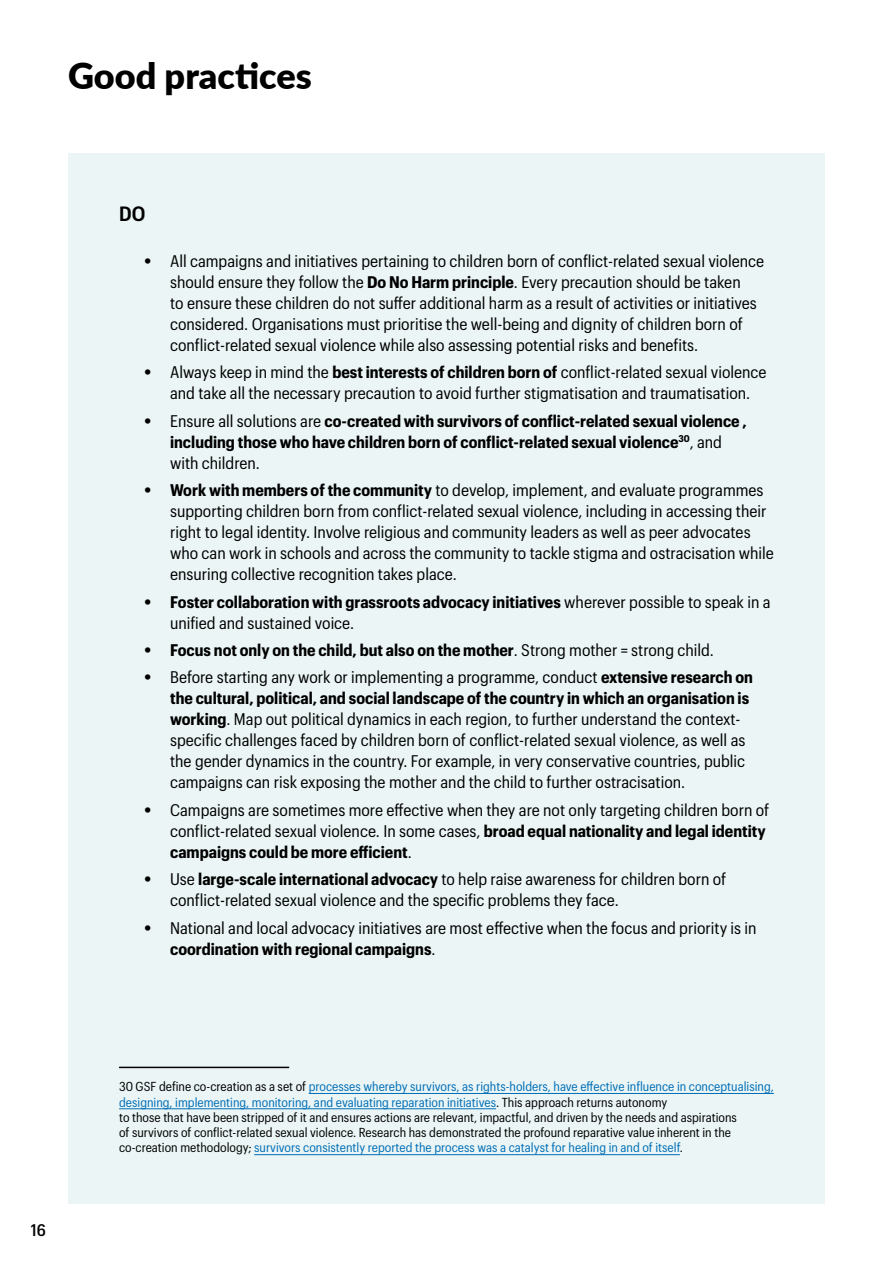
<style>
.page{position:relative;width:893px;height:1263px;background:#fff}
.page>*{position:absolute;margin:0;border:0;box-sizing:border-box;transform-origin:0 0}
.t1{font:900 36px "Lato";color:#000}
.t2{font:600 20.25px "Graphik Compact";color:#000}
.t3{font:16.5px/21px "Graphik Compact";color:#000}
.t4{font:700 16.5px/21px "Graphik Compact";color:#000}
.t5{font:500 16.5px "Graphik Compact";color:#000}
.t6{font:12.75px/15.3px "Graphik Compact";color:#000}
.s1{font-weight:900;font-size:19.5px}
.s2{font-weight:700}
.s3{font-weight:400}
.s4{color:#006eb7}
</style>
<div class="page">
<div style="left:68px;top:153px;width:757px;height:1050px;background:#ebf5f5"></div>
<hr style="left:119px;top:1067px;width:170px;height:1px;background:#000">
<hr style="left:309px;top:1093px;width:465px;height:1px;background:#006eb7">
<hr style="left:119px;top:1108px;width:377px;height:1px;background:#006eb7">
<hr style="left:254px;top:1154px;width:426px;height:1px;background:#006eb7">
<h1 class="t1" style="left:68px;top:48px;width:245px">Good practices</h1>
<p class="t2" style="left:119px;top:198px;width:28px">DO</p>
<p class="t3" style="left:170px;top:249px;width:596px;text-indent:-26px"><span class="s1">•</span> All campaigns and initiatives pertaining to children born of conflict-related sexual violence should ensure they follow the <span class="s2">Do No Harm principle</span>. Every precaution should be taken<br>to ensure these children do not suffer additional harm as a result of activities or initiatives considered. Organisations must prioritise the well-being and dignity of children born of conflict-related sexual violence while also assessing potential risks and benefits.</p>
<p class="t3" style="left:145px;top:361px;width:624px;text-align:center"><span class="s1">•</span> Always keep in mind the <span class="s2">best interests of children born of</span> conflict-related sexual violence and take all the necessary precaution to avoid further stigmatisation and traumatisation.</p>
<p class="t4" style="left:170px;top:409px;width:578px;text-indent:-26px"><span class="s1">•</span> <span class="s3">Ensure all solutions are</span> co-created with survivors of conflict-related sexual violence , including those who have children born of conflict-related sexual violence<sup>30</sup><span class="s3">, and with children.</span></p>
<p class="t3" style="left:170px;top:478px;width:605px;text-indent:-26px"><span class="s1">•</span> <span class="s2">Work with members of the community</span> to develop, implement, and evaluate programmes supporting children born from conflict-related sexual violence, including in accessing their right to legal identity. Involve religious and community leaders as well as peer advocates who can work in schools and across the community to tackle stigma and ostracisation while ensuring collective recognition takes place.</p>
<p class="t4" style="left:170px;top:590px;width:602px;text-indent:-26px"><span class="s1">•</span> Foster collaboration with grassroots advocacy initiatives <span class="s3">wherever possible to speak in a unified and sustained voice.</span></p>
<p class="t4" style="left:145px;top:638px;width:571px"><span class="s1">•</span> Focus not only on the child, but also on the mother<span class="s3">. Strong mother = strong child.</span></p>
<p class="t3" style="left:170px;top:666px;width:584px;text-indent:-26px"><span class="s1">•</span> Before starting any work or implementing a programme, conduct <span class="s2">extensive research on the cultural, political, and social landscape of the country in which an organisation is working</span>. Map out political dynamics in each region, to further understand the context&shy;specific challenges faced by children born of conflict-related sexual violence, as well as the gender dynamics in the country. For example, in very conservative countries, public campaigns can risk exposing the mother and the child to further ostracisation.</p>
<p class="t3" style="left:170px;top:798px;width:601px;text-indent:-26px"><span class="s1">•</span> Campaigns are sometimes more effective when they are not only targeting children born of conflict-related sexual violence. In some cases, <span class="s2">broad equal nationality and legal identity campaigns could be more efficient</span>.</p>
<p class="t3" style="left:170px;top:867px;width:558px;text-indent:-26px"><span class="s1">•</span> Use <span class="s2">large-scale international advocacy</span> to help raise awareness for children born of conflict-related sexual violence and the specific problems they face.</p>
<p class="t3" style="left:170px;top:916px;width:588px;text-indent:-26px"><span class="s1">•</span> National and local advocacy initiatives are most effective when the focus and priority is in <span class="s2">coordination with regional campaigns</span>.</p>
<p class="t5" style="left:31px;top:1218px;width:16px">16</p>
<p class="t6" style="left:119px;top:1078px;width:656px">30 GSF define co-creation as a set of <span class="s4">processes whereby survivors, as rights-holders, have effective influence in conceptualising, designing, implementing, monitoring, and evaluating reparation initiatives</span>. This approach returns autonomy<br>to those that have been stripped of it and ensures actions are relevant, impactful, and driven by the needs and aspirations<br>of survivors of conflict-related sexual violence. Research has demonstrated the profound reparative value inherent in the co-creation methodology; <span class="s4">survivors consistently reported the process was a catalyst for healing in and of itself</span>.</p>
</div>
